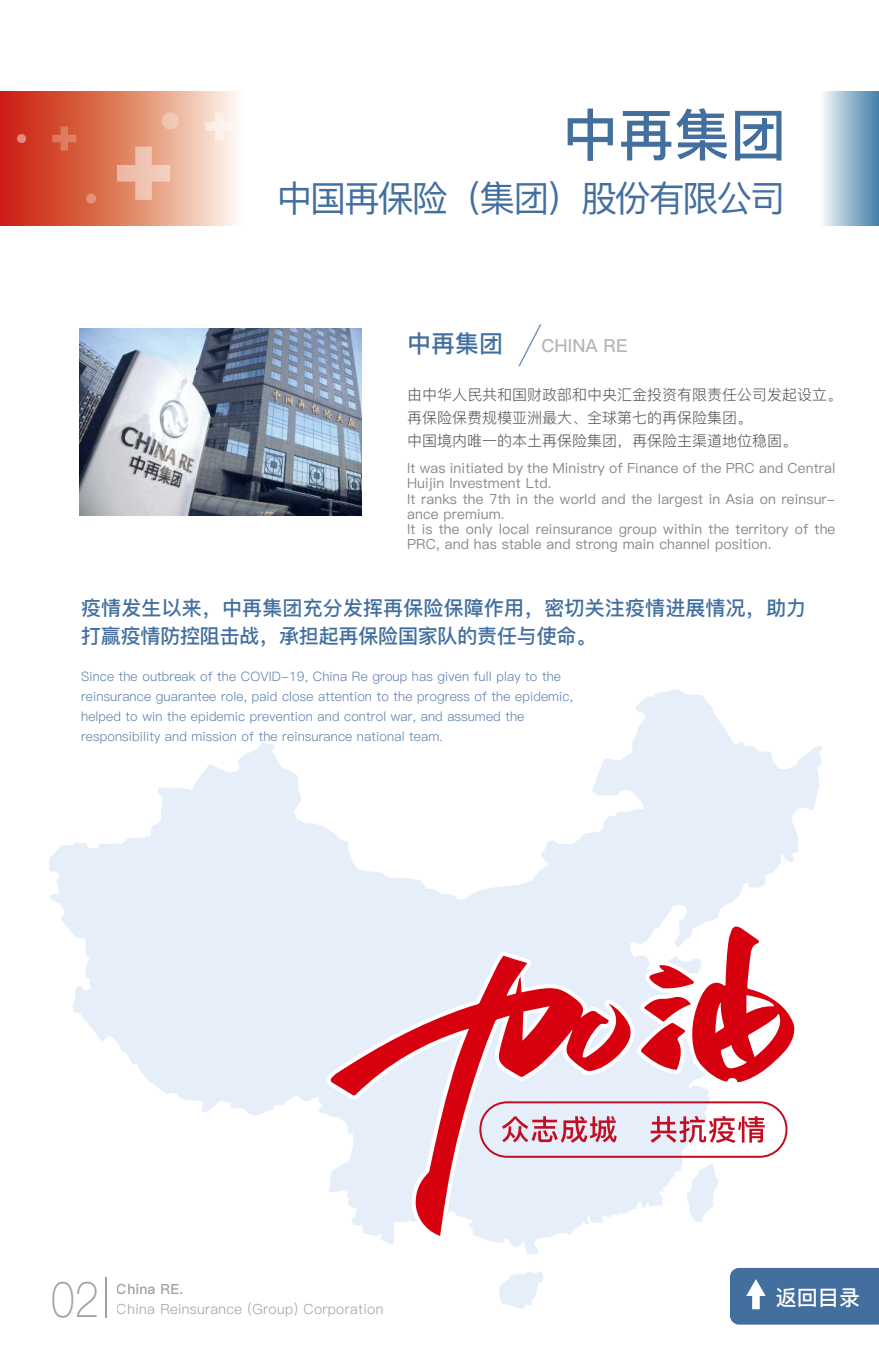
<style>
.page{position:relative;width:879px;height:1361px;background:#fff}
.page>*{position:absolute;margin:0;border:0;box-sizing:border-box;transform-origin:0 0}
.t1{font:56px "Ping Fang SC Bold";color:#436f9f}
.t2{font:48.4px "Ping Fang SC Light";color:#9fa0a0;scale:.9 1}
.t3{font:36px "Ping Fang SC Medium";letter-spacing:-.06em;color:#436f9f}
.t4{font:24px "Ping Fang SC Bold";color:#436f9f}
.t5{font:21.2px "Ping Fang SC Bold";color:#fff}
.t6{font:20px/28px "Ping Fang SC Bold";letter-spacing:.005em;color:#436f9f}
.t7{font:18px "Ping Fang SC Bold";color:#b5b6b6}
.t8{font:15px/22.6px "Ping Fang SC Regular";color:#595757}
.t9{font:14px/15.2px "Ping Fang SC Medium";letter-spacing:.01em;color:#898989}
.t10{font:14px "Ping Fang SC Regular";letter-spacing:.025em;color:#9fa0a0}
.t11{font:14px "Ping Fang SC Bold";letter-spacing:.01em;color:#9fa0a0}
.t12{font:13px/20px "Ping Fang SC Regular";letter-spacing:.01em;color:#5b7eaa}
.s1{font-family:"Ping Fang SC Extra";font-weight:300;font-size:45.4px;color:#728eb5}
</style>
<div class="page">
<hr style="left:105px;top:1277px;width:2px;height:41px;background:#9fa0a0">
<svg style="left:0;top:91px;width:236px;height:134px"></svg>
<svg style="left:17px;top:134px;width:9px;height:9px"></svg>
<div style="left:86px;top:194px;width:10px;height:9px;background:#e3927a;border-radius:50%"></div>
<div style="left:162px;top:112px;width:17px;height:18px;background:#f0c7b3;border-radius:50%"></div>
<svg style="left:117px;top:147px;width:53px;height:53px"></svg>
<svg style="left:205px;top:112px;width:28px;height:28px"></svg>
<svg style="left:52px;top:126px;width:24px;height:25px"></svg>
<div style="left:804px;top:91px;width:75px;height:134px;background:linear-gradient(to right,#fff,#4482a8)"></div>
<svg style="left:49px;top:689px;width:774px;height:565px"></svg>
<svg style="left:499px;top:1271px;width:44px;height:37px"></svg>
<svg style="left:687px;top:1163px;width:31px;height:61px"></svg>
<img style="left:80px;top:328px;width:281px;height:187px">
<div style="left:479px;top:1101px;width:308px;height:56px;border:2px solid #c30d23;border-radius:27px"></div>
<svg style="left:650px;top:1116px;width:115px;height:27px"></svg>
<svg style="left:326px;top:951px;width:310px;height:289px;fill:#e5eef9"></svg>
<svg style="left:637px;top:922px;width:162px;height:164px"></svg>
<div style="left:730px;top:1268px;width:149px;height:56px;background:#436f9f"></div>
<h1 class="t1" style="left:562px;top:101px;width:225px">中再集团</h1>
<h3 class="t3" style="left:276px;top:177px;width:511px">中国再保险（集团）股份有限公司</h3>
<h3 class="t4" style="left:407px;top:329px;width:139px">中再集团 <span class="s1">/</span></h3>
<h3 class="t7" style="left:541px;top:335px;width:88px">CHINA RE</h3>
<p class="t8" style="left:407px;top:384px;width:437px">由中华人民共和国财政部和中央汇金投资有限责任公司发起设立。再保险保费规模亚洲最大、全球第七的再保险集团。<br>中国境内唯一的本土再保险集团，再保险主渠道地位稳固。</p>
<p class="t9" style="left:407px;top:461px;width:430px">It was initiated by the Ministry of Finance of the PRC and Central Huijin Investment Ltd.<br>It ranks the 7th in the world and the largest in Asia on reinsur&shy;ance premium.<br>It is the only local reinsurance group within the territory of the PRC, and has stable and strong main channel position.</p>
<h3 class="t6" style="left:81px;top:594px;width:726px">疫情发生以来，中再集团充分发挥再保险保障作用，密切关注疫情进展情况，助力打赢疫情防控阻击战，承担起再保险国家队的责任与使命。</h3>
<p class="t12" style="left:81px;top:666px;width:493px">Since the outbreak of the COVID-19, China Re group has given full play to the reinsurance guarantee role, paid close attention to the progress of the epidemic, helped to win the epidemic prevention and control war, and assumed the responsibility and mission of the reinsurance national team.</p>
<h2 class="t2" style="left:50px;top:1270px;width:57px">02</h2>
<p class="t11" style="left:117px;top:1280px;width:68px">China RE.</p>
<p class="t10" style="left:117px;top:1300px;width:268px">China Reinsurance (Group) Corporation</p>
<h3 class="t5" style="left:775px;top:1284px;width:86px">返回目录</h3>
</div>
